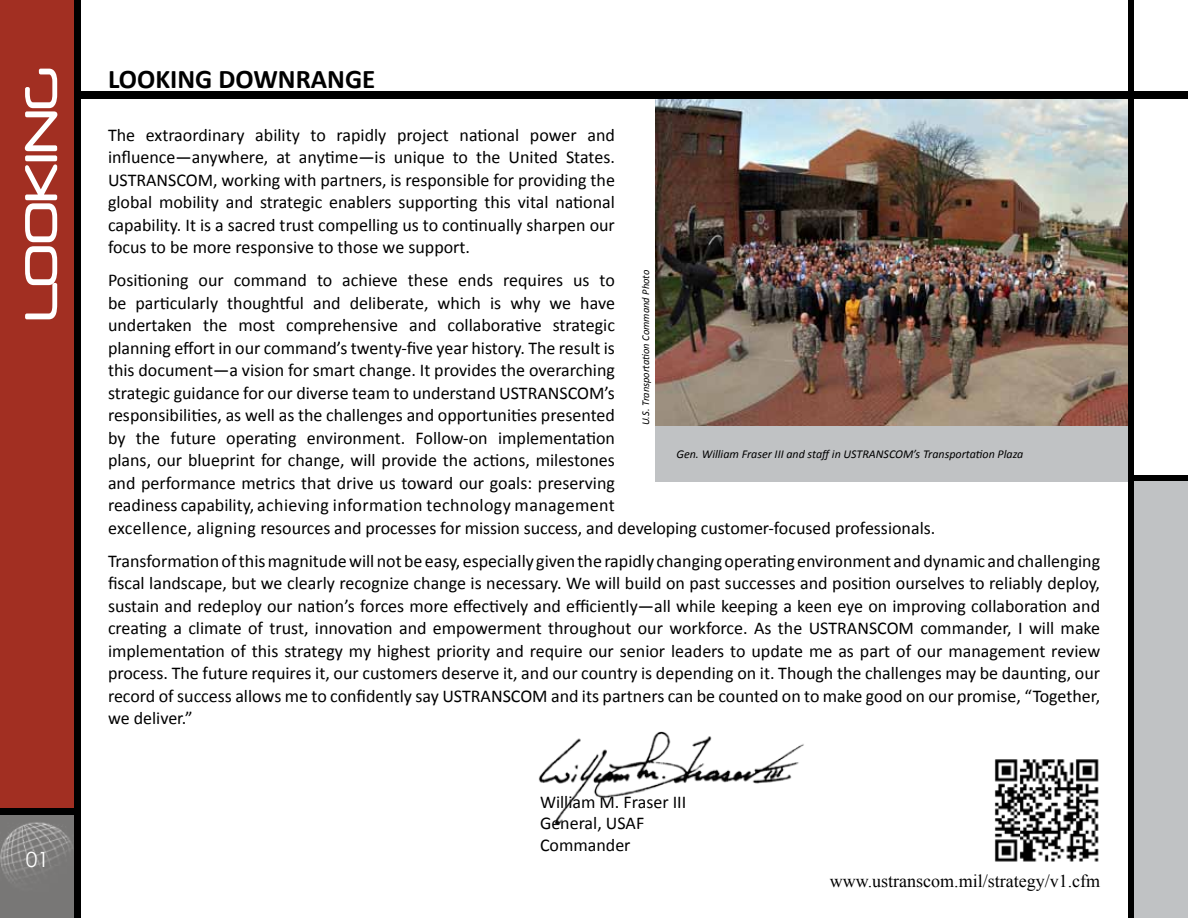
<style>
.page{position:relative;width:1188px;height:918px;background:#fff}
.page>*{position:absolute;margin:0;border:0;box-sizing:border-box;transform-origin:0 0}
.t1{font:54px "Neuropol";color:#fff}
.t2{font:700 27px "Calibri";color:#000}
.t3{font:21px "Century Gothic";color:#fff}
.t4{font:18px/22.5px "Calibri";color:#000;text-align:justify}
.t5{font:18px "Times New Roman";color:#000}
.t6{font:italic 12px "Calibri";color:#000}
.t7{font:italic 10.5px "Calibri";color:#000}
</style>
<div class="page">
<div style="left:1128px;top:475px;width:60px;height:6px;background:#000"></div>
<div style="left:656px;top:425px;width:472px;height:57px;background:#c0c2c4"></div>
<img style="left:656px;top:99px;width:472px;height:326px">
<div style="left:1128px;top:0;width:6px;height:918px;background:#000"></div>
<div style="left:78px;top:92px;width:1110px;height:7px;background:#000"></div>
<div style="left:0;top:0;width:75px;height:814px;background:#a22f22"></div>
<div style="left:0;top:814px;width:75px;height:104px;background:#787776"></div>
<div style="left:1134px;top:481px;width:54px;height:437px;background:#c0c2c4"></div>
<img style="left:0;top:815px;width:75px;height:89px">
<img style="left:538px;top:731px;width:266px;height:94px">
<img style="left:994px;top:759px;width:105px;height:103px">
<div style="left:0;top:808px;width:80px;height:6px;background:#000"></div>
<div style="left:75px;top:0;width:6px;height:918px;background:#000"></div>
<h1 class="t1" style="left:12px;top:320px;width:254px;rotate:-90deg">LOOKING</h1>
<p class="t3" style="left:26px;top:844px;width:25px">01</p>
<h2 class="t2" style="left:108px;top:62px;width:269px">LOOKING DOWNRANGE</h2>
<p class="t4" style="left:108px;top:124px;width:508px">The extraordinary ability to rapidly project national power and influence—anywhere, at anytime—is unique to the United States.<br>USTRANSCOM, working with partners, is responsible for providing the global mobility and strategic enablers supporting this vital national capability. It is a sacred trust compelling us to continually sharpen our focus to be more responsive to those we support.</p>
<p class="t4" style="left:108px;top:269px;width:829px;text-align:left">Positioning our command to achieve these ends requires us to<br>be particularly thoughtful and deliberate, which is why we have<br>undertaken the most comprehensive and collaborative strategic<br>planning effort in our command’s twenty-five year history. The result is<br>this document—a vision for smart change. It provides the overarching<br>strategic guidance for our diverse team to understand USTRANSCOM’s<br>responsibilities, as well as the challenges and opportunities presented<br>by the future operating environment. Follow-on implementation<br>plans, our blueprint for change, will provide the actions, milestones<br>and performance metrics that drive us toward our goals: preserving<br>readiness capability, achieving information technology management<br>excellence, aligning resources and processes for mission success, and developing customer-focused professionals.</p>
<p class="t4" style="left:108px;top:550px;width:994px">Transformation of this magnitude will not be easy, especially given the rapidly changing operating environment and dynamic and challenging fiscal landscape, but we clearly recognize change is necessary. We will build on past successes and position ourselves to reliably deploy, sustain and redeploy our nation’s forces more effectively and efficiently—all while keeping a keen eye on improving collaboration and creating a climate of trust, innovation and empowerment throughout our workforce. As the USTRANSCOM commander, I will make implementation of this strategy my highest priority and require our senior leaders to update me as part of our management review process. The future requires it, our customers deserve it, and our country is depending on it. Though the challenges may be daunting, our record of success allows me to confidently say USTRANSCOM and its partners can be counted on to make good on our promise, “Together, we deliver.”</p>
<p class="t7" style="left:638px;top:425px;width:157px;rotate:-90deg">U.S. Transportation Command Photo</p>
<p class="t6" style="left:676px;top:446px;width:348px">Gen. William Fraser III and staff in USTRANSCOM’s Transportation Plaza</p>
<p class="t4" style="left:540px;top:792px;width:148px;line-height:21px;text-align:left">William M. Fraser III<br>General, USAF<br>Commander</p>
<p class="t5" style="left:830px;top:869px;width:272px">www.ustranscom.mil/strategy/v1.cfm</p>
</div>
